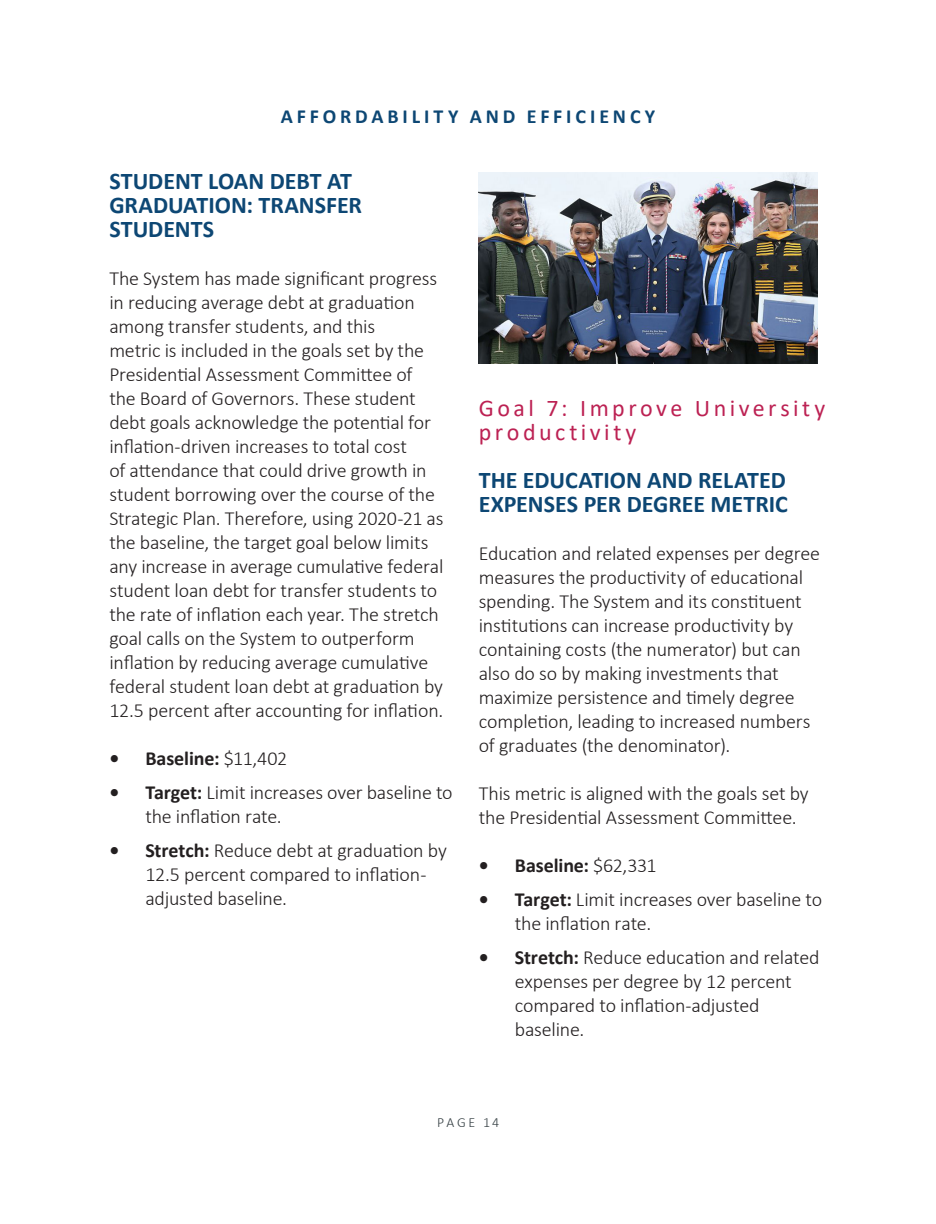
<style>
.page{position:relative;width:936px;height:1224px;background:#fff}
.page>*{position:absolute;margin:0;border:0;box-sizing:border-box;transform-origin:0 0}
.Body{font:700 24px/24px "Calibri";color:#0d4774}
.Body-2{font:24px/24px "Calibri";letter-spacing:.145em;color:#bc2153}
.Body-3{font:300 20px/24px "Calibri";letter-spacing:-.01em;color:#231f20}
.t1{font:700 20px "Calibri";letter-spacing:-.005em;color:#231f20}
.Body-4{font:700 20px "Calibri";letter-spacing:.195em;color:#0d4774}
.t2{font:300 14px "Calibri";letter-spacing:.18em;color:#353f43}
.s1{font-weight:300}
.s2{font-weight:700}
</style>
<div class="page">
<img style="left:479px;top:172px;width:339px;height:192px">
<p class="Body-4" style="left:281px;top:102px;width:376px">AFFORDABILITY AND EFFICIENCY</p>
<p class="Body" style="left:109px;top:168px;width:254px">STUDENT LOAN DEBT AT<br>GRADUATION: TRANSFER<br>STUDENTS</p>
<p class="Body-3" style="left:109px;top:266px;width:336px">The System has made significant progress in reducing average debt at graduation among transfer students, and this<br>metric is included in the goals set by the Presidential Assessment Committee of the Board of Governors. These student debt goals acknowledge the potential for inflation-driven increases to total cost<br>of attendance that could drive growth in student borrowing over the course of the Strategic Plan. Therefore, using 2020-21 as the baseline, the target goal below limits any increase in average cumulative federal student loan debt for transfer students to the rate of inflation each year. The stretch goal calls on the System to outperform inflation by reducing average cumulative federal student loan debt at graduation by 12.5 percent after accounting for inflation.</p>
<p class="t1" style="left:109px;top:744px;width:179px">• Baseline: <span class="s1">$11,402</span></p>
<p class="Body-3" style="left:145px;top:780px;width:309px;text-indent:-36px"><span class="s2">• Target:</span> Limit increases over baseline to the inflation rate.</p>
<p class="Body-3" style="left:145px;top:838px;width:303px;text-indent:-36px"><span class="s2">• Stretch:</span> Reduce debt at graduation by<br>12.5 percent compared to inflation&shy;adjusted baseline.</p>
<p class="Body-2" style="left:479px;top:395px;width:348px">Goal 7: Improve University productivity</p>
<p class="Body" style="left:479px;top:468px;width:311px">THE EDUCATION AND RELATED<br>EXPENSES PER DEGREE METRIC</p>
<p class="Body-3" style="left:479px;top:541px;width:343px">Education and related expenses per degree measures the productivity of educational spending. The System and its constituent institutions can increase productivity by containing costs (the numerator) but can also do so by making investments that maximize persistence and timely degree completion, leading to increased numbers of graduates (the denominator).</p>
<p class="Body-3" style="left:479px;top:781px;width:331px">This metric is aligned with the goals set by the Presidential Assessment Committee.</p>
<p class="t1" style="left:479px;top:851px;width:179px">• Baseline: <span class="s1">$62,331</span></p>
<p class="Body-3" style="left:515px;top:887px;width:309px;text-indent:-36px"><span class="s2">• Target:</span> Limit increases over baseline to the inflation rate.</p>
<p class="Body-3" style="left:515px;top:945px;width:306px;text-indent:-36px"><span class="s2">• Stretch:</span> Reduce education and related expenses per degree by 12 percent compared to inflation-adjusted baseline.</p>
<p class="t2" style="left:437px;top:1113px;width:64px">PAGE 14</p>
</div>
